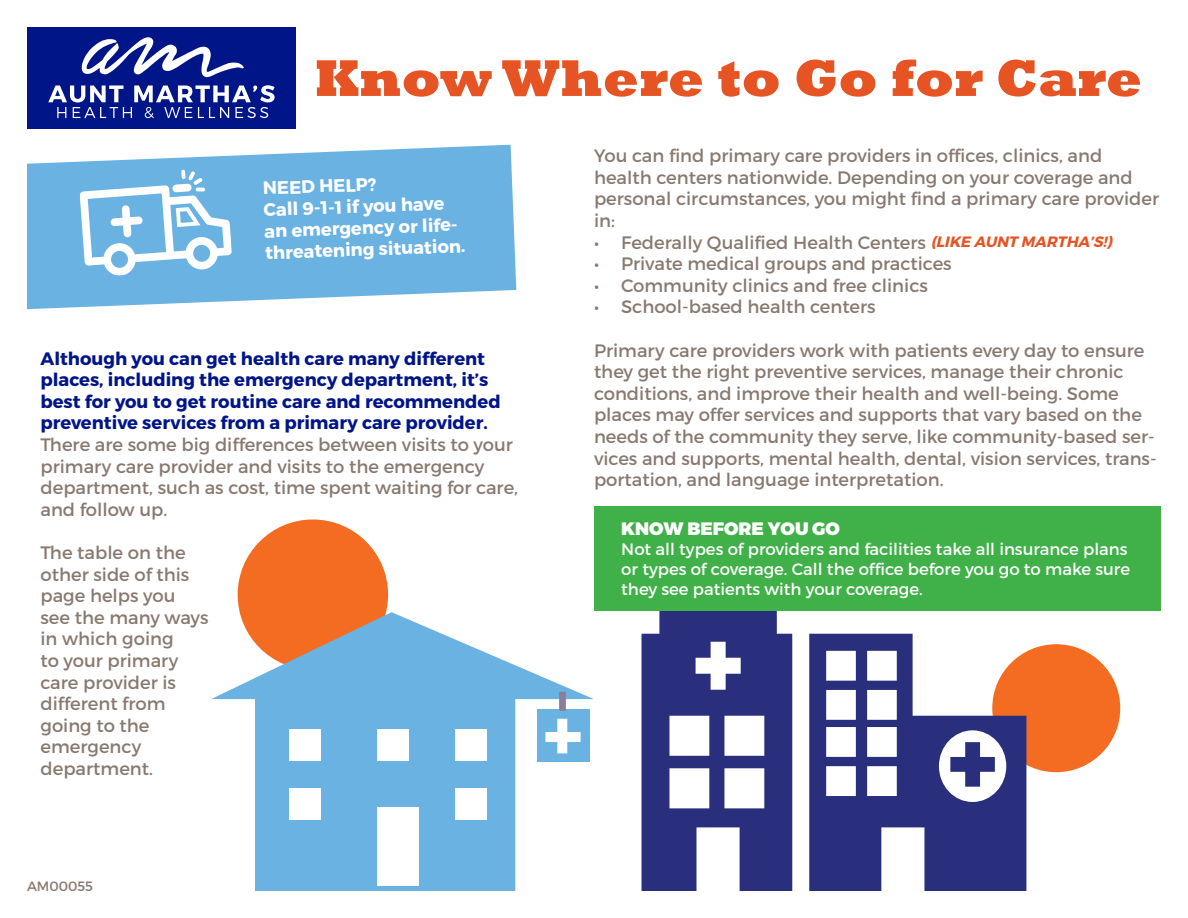
<style>
.page{position:relative;width:1188px;height:918px;background:#fff}
.page>*{position:absolute;margin:0;border:0;box-sizing:border-box;transform-origin:0 0}
.t1{font:800 52.5px "Rockwell";color:#e65424}
.t2{font:18px/21.6px "Montserrat";color:#887970}
.t3{font:700 18px/21.6px "Montserrat";color:#001588}
.t4{font:700 18px/21.6px "Montserrat";color:#fff}
.t5{font:900 18px "Montserrat";color:#fff}
.t6{font:16.5px/19.8px "Montserrat";color:#fff}
.t7{font:13.5px "Montserrat";color:#887970}
.s1{font-weight:400;color:#887970}
.s2{font-weight:700;font-style:italic;font-size:15px;color:#e65424}
</style>
<div class="page">
<div style="left:27px;top:27px;width:269px;height:102px;background:#001588"></div>
<svg style="left:82px;top:37px;width:162px;height:40px"></svg>
<svg style="left:48px;top:85px;width:227px;height:33px"></svg>
<svg style="left:27px;top:145px;width:489px;height:164px;background:#80bde6"></svg>
<svg style="left:80px;top:170px;width:152px;height:106px"></svg>
<div style="left:238px;top:519px;width:150px;height:151px;background:#f36c21;border-radius:50%"></div>
<svg style="left:211px;top:612px;width:383px;height:279px;fill:#6ab2e2"></svg>
<div style="left:538px;top:709px;width:52px;height:52px;background:#6ab2e2"></div>
<div style="left:377px;top:808px;width:41px;height:78px;background:#fff"></div>
<div style="left:289px;top:789px;width:31px;height:31px;background:#fff"></div>
<div style="left:455px;top:789px;width:31px;height:31px;background:#fff"></div>
<div style="left:289px;top:730px;width:31px;height:31px;background:#fff"></div>
<div style="left:455px;top:730px;width:31px;height:31px;background:#fff"></div>
<div style="left:377px;top:730px;width:31px;height:31px;background:#fff"></div>
<div style="left:559px;top:692px;width:7px;height:19px;background:#897f9a"></div>
<svg style="left:545px;top:719px;width:36px;height:34px"></svg>
<div style="left:992px;top:644px;width:128px;height:128px;background:#f36c21;border-radius:50%"></div>
<svg style="left:642px;top:611px;width:150px;height:280px"></svg>
<svg style="left:809px;top:634px;width:217px;height:257px;fill:#292f7c"></svg>
<div style="left:594px;top:506px;width:567px;height:105px;background:#40b049"></div>
<p class="t1" style="left:314px;top:48px;width:829px">Know Where to Go for Care</p>
<p class="t4" style="left:263px;top:178px;width:115px;rotate:-2deg">NEED HELP?</p>
<p class="t4" style="left:263px;top:199px;width:202px;rotate:-2deg">Call 9-1-1 if you have an emergency or life&shy;threatening situation.</p>
<p class="t3" style="left:40px;top:348px;width:479px">Although you can get health care many different places, including the emergency department, it’s best for you to get routine care and recommended preventive services from a primary care provider.<br><span class="s1">There are some big differences between visits to your primary care provider and visits to the emergency department, such as cost, time spent waiting for care, and follow up.</span></p>
<p class="t2" style="left:40px;top:542px;width:170px">The table on the other side of this page helps you see the many ways in which going<br>to your primary care provider is different from going to the emergency department.</p>
<p class="t7" style="left:27px;top:878px;width:68px">AM00055</p>
<p class="t2" style="left:594px;top:145px;width:567px">You can find primary care providers in offices, clinics, and health centers nationwide. Depending on your coverage and personal circumstances, you might find a primary care provider in:</p>
<p class="t2" style="left:594px;top:231px;width:524px">• Federally Qualified Health Centers <span class="s2">(LIKE AUNT MARTHA’S!)</span></p>
<p class="t2" style="left:594px;top:253px;width:359px">• Private medical groups and practices</p>
<p class="t2" style="left:594px;top:274px;width:335px">• Community clinics and free clinics</p>
<p class="t2" style="left:594px;top:296px;width:283px">• School-based health centers</p>
<p class="t2" style="left:594px;top:339px;width:564px">Primary care providers work with patients every day to ensure they get the right preventive services, manage their chronic conditions, and improve their health and well-being. Some places may offer services and supports that vary based on the needs of the community they serve, like community-based ser&shy;vices and supports, mental health, dental, vision services, trans&shy;portation, and language interpretation.</p>
<p class="t5" style="left:621px;top:518px;width:220px">KNOW BEFORE YOU GO</p>
<p class="t6" style="left:621px;top:539px;width:510px">Not all types of providers and facilities take all insurance plans or types of coverage. Call the office before you go to make sure they see patients with your coverage.</p>
</div>
